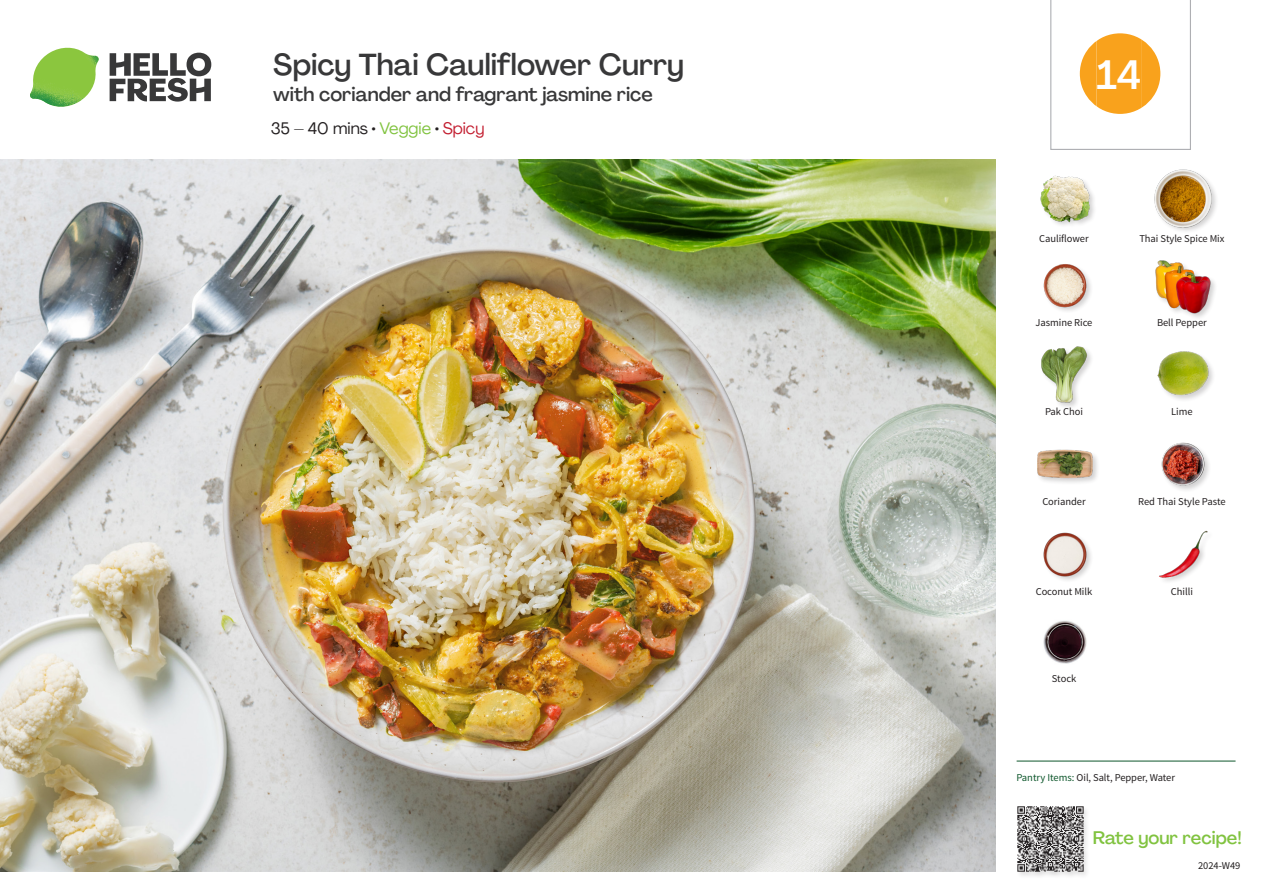
<style>
.page{position:relative;width:1263px;height:893px;background:#fff}
.page>*{position:absolute;margin:0;border:0;box-sizing:border-box;transform-origin:0 0}
._24_Recipe_Nr_Bag{font:500 40.5px "Agrandir";color:#fff}
._15_Titel_UK{font:500 30px "Agrandir";color:#383839}
._15_Titel_UK-2{font:500 19.5px "Agrandir";color:#383839}
.t1{font:500 18px "Agrandir";color:#81c340}
._02_Box_Type{font:16.5px "Agrandir";color:#231f20}
._18_FRONT_ingredients_UK{font:10.5px "Source Sans Pro";letter-spacing:-.005em;color:#231f20}
.t2{font:10.5px "Source Sans Variable";letter-spacing:-.005em;color:#231f20}
.s1{color:#81c340}
.s2{color:#c31f31}
.s3{font-family:"Source Sans Pro";color:#0e572c}
</style>
<div class="page">
<svg style="left:110px;top:53px;width:101px;height:49px"></svg>
<img style="left:30px;top:48px;width:69px;height:59px">
<img style="left:0;top:159px;width:995px;height:713px">
<hr style="left:1016px;top:761px;width:219px;height:1px;background:#0e572c">
<div style="left:1016px;top:805px;width:74px;height:74px;background:#f8f8f8"></div>
<img style="left:1017px;top:806px;width:69px;height:69px">
<div style="left:1154px;top:169px;width:65px;height:65px;background:#231f20;opacity:.2"></div>
<img style="left:1154px;top:170px;width:58px;height:57px">
<img style="left:1040px;top:175px;width:54px;height:50px">
<div style="left:1155px;top:260px;width:63px;height:60px;background:#231f20;opacity:.2"></div>
<img style="left:1155px;top:260px;width:57px;height:54px">
<img style="left:1043px;top:264px;width:48px;height:47px">
<img style="left:1157px;top:351px;width:55px;height:49px">
<div style="left:1040px;top:345px;width:54px;height:65px;background:#231f20;opacity:.2"></div>
<img style="left:1040px;top:345px;width:54px;height:58px">
<img style="left:1161px;top:442px;width:48px;height:48px">
<div style="left:1036px;top:449px;width:64px;height:36px;background:#231f20;opacity:.2"></div>
<img style="left:1036px;top:449px;width:58px;height:36px">
<img style="left:1159px;top:530px;width:49px;height:52px">
<img style="left:1043px;top:532px;width:48px;height:48px">
<img style="left:1043px;top:621px;width:44px;height:43px">
<svg style="left:1050px;top:0;width:141px;height:150px"></svg>
<p class="_15_Titel_UK" style="left:273px;top:46px;width:412px">Spicy Thai Cauliflower Curry</p>
<p class="_15_Titel_UK-2" style="left:273px;top:82px;width:381px">with coriander and fragrant jasmine rice</p>
<p class="_02_Box_Type" style="left:271px;top:118px;width:215px">35 – 40 mins • <span class="s1">Veggie</span> • <span class="s2">Spicy</span></p>
<p class="_24_Recipe_Nr_Bag" style="left:1096px;top:50px;width:46px">14</p>
<p class="_18_FRONT_ingredients_UK" style="left:1039px;top:232px;width:51px">Cauliflower</p>
<p class="_18_FRONT_ingredients_UK" style="left:1139px;top:232px;width:87px">Thai Style Spice Mix</p>
<p class="_18_FRONT_ingredients_UK" style="left:1035px;top:316px;width:59px">Jasmine Rice</p>
<p class="_18_FRONT_ingredients_UK" style="left:1157px;top:316px;width:51px">Bell Pepper</p>
<p class="_18_FRONT_ingredients_UK" style="left:1045px;top:405px;width:39px">Pak Choi</p>
<p class="_18_FRONT_ingredients_UK" style="left:1171px;top:405px;width:23px">Lime</p>
<p class="_18_FRONT_ingredients_UK" style="left:1042px;top:495px;width:45px">Coriander</p>
<p class="_18_FRONT_ingredients_UK" style="left:1138px;top:495px;width:89px">Red Thai Style Paste</p>
<p class="_18_FRONT_ingredients_UK" style="left:1036px;top:585px;width:58px">Coconut Milk</p>
<p class="_18_FRONT_ingredients_UK" style="left:1171px;top:585px;width:23px">Chilli</p>
<p class="_18_FRONT_ingredients_UK" style="left:1052px;top:672px;width:26px">Stock</p>
<p class="t2" style="left:1016px;top:771px;width:160px"><span class="s3">Pantry Items:</span> Oil, Salt, Pepper, Water</p>
<h3 class="t1" style="left:1093px;top:827px;width:150px">Rate your recipe!</h3>
<p class="t2" style="left:1198px;top:859px;width:44px">2024-W49</p>
</div>
